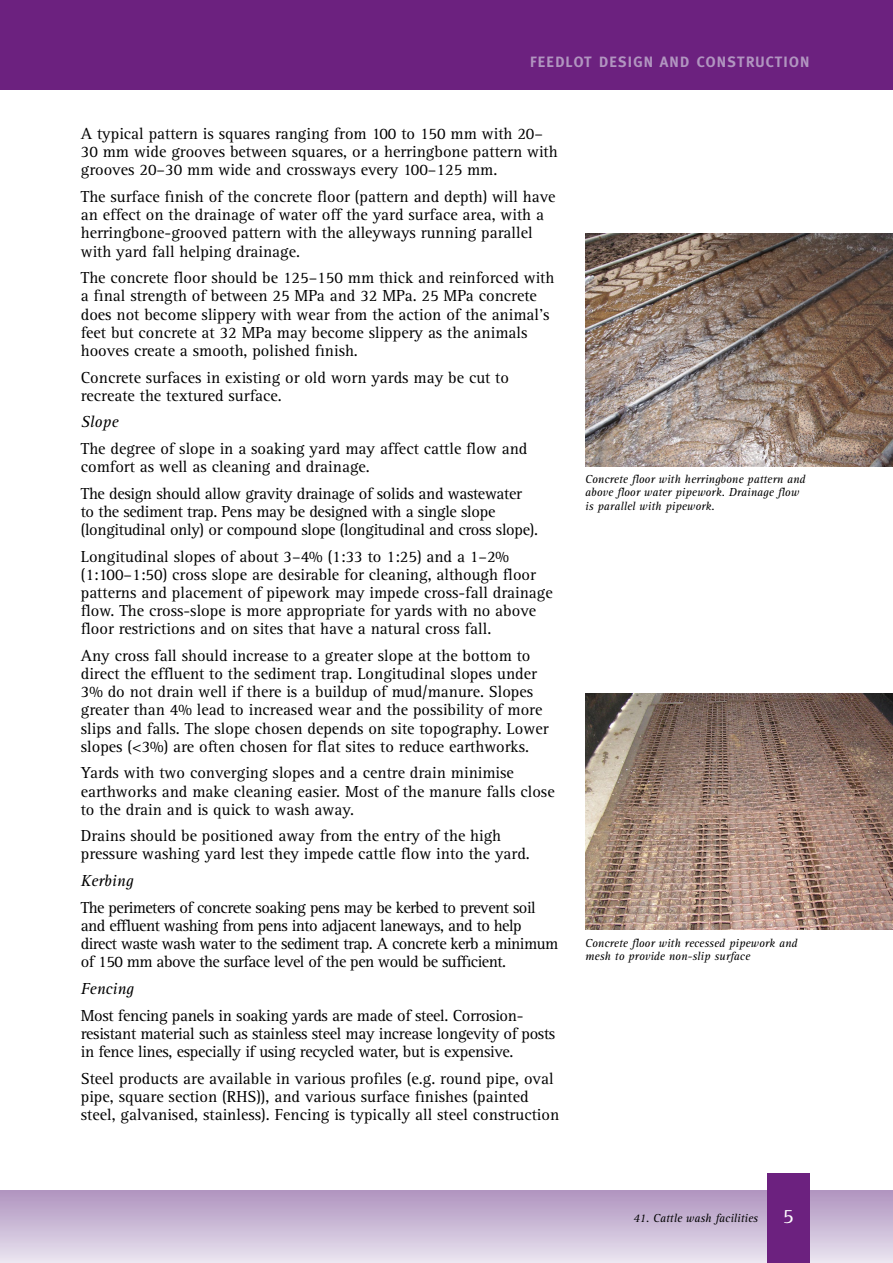
<style>
.page{position:relative;width:893px;height:1263px;background:#fff}
.page>*{position:absolute;margin:0;border:0;box-sizing:border-box;transform-origin:0 0}
.t1{font:21px "Rotis Serif";color:#fff}
.t2{font:16.5px/18.1px "Rotis Serif";color:#000}
.t3{font:16.5px/18.1px "Rotis Serif";letter-spacing:-.02em;color:#000}
.t4{font:16.5px/18.1px "Rotis Serif";letter-spacing:-.03em;color:#000}
.t5{font:italic 16.5px "Rotis Serif";color:#000}
.t6{font:700 15px "Meta";letter-spacing:.08em;color:#b195c0}
.t7{font:italic 12px/13.2px "Rotis Serif";color:#000}
</style>
<div class="page">
<div style="left:0;top:0;width:893px;height:89px;background:#6c217f"></div>
<div style="left:0;top:1191px;width:893px;height:72px;background:linear-gradient(to bottom,#af94bf,#eae4f0)"></div>
<div style="left:767px;top:1174px;width:42px;height:89px;background:#6c217f"></div>
<img style="left:585px;top:234px;width:308px;height:232px">
<img style="left:585px;top:693px;width:308px;height:236px">
<p class="t6" style="left:530px;top:53px;width:281px">FEEDLOT DESIGN AND CONSTRUCTION</p>
<p class="t2" style="left:81px;top:125px;width:478px">A typical pattern is squares ranging from 100 to 150 mm with 20–<br>30 mm wide grooves between squares, or a herringbone pattern with grooves 20–30 mm wide and crossways every 100–125 mm.</p>
<p class="t2" style="left:81px;top:188px;width:476px">The surface finish of the concrete floor (pattern and depth) will have an effect on the drainage of water off the yard surface area, with a herringbone-grooved pattern with the alleyways running parallel with yard fall helping drainage.</p>
<p class="t2" style="left:81px;top:269px;width:475px">The concrete floor should be 125–150 mm thick and reinforced with a final strength of between 25 MPa and 32 MPa. 25 MPa concrete does not become slippery with wear from the action of the animal’s feet but concrete at 32 MPa may become slippery as the animals hooves create a smooth, polished finish.</p>
<p class="t2" style="left:81px;top:368px;width:430px">Concrete surfaces in existing or old worn yards may be cut to recreate the textured surface.</p>
<p class="t5" style="left:81px;top:413px;width:39px">Slope</p>
<p class="t2" style="left:81px;top:440px;width:448px">The degree of slope in a soaking yard may affect cattle flow and comfort as well as cleaning and drainage.</p>
<p class="t3" style="left:81px;top:485px;width:459px">The design should allow gravity drainage of solids and wastewater to the sediment trap. Pens may be designed with a single slope (longitudinal only) or compound slope (longitudinal and cross slope).</p>
<p class="t2" style="left:81px;top:548px;width:473px">Longitudinal slopes of about 3–4% (1:33 to 1:25) and a 1–2% (1:100–1:50) cross slope are desirable for cleaning, although floor patterns and placement of pipework may impede cross-fall drainage flow. The cross-slope is more appropriate for yards with no above floor restrictions and on sites that have a natural cross fall.</p>
<p class="t2" style="left:81px;top:647px;width:469px">Any cross fall should increase to a greater slope at the bottom to direct the effluent to the sediment trap. Longitudinal slopes under 3% do not drain well if there is a buildup of mud/manure. Slopes greater than 4% lead to increased wear and the possibility of more slips and falls. The slope chosen depends on site topography. Lower slopes (&lt;3%) are often chosen for flat sites to reduce earthworks.</p>
<p class="t2" style="left:81px;top:764px;width:475px">Yards with two converging slopes and a centre drain minimise earthworks and make cleaning easier. Most of the manure falls close to the drain and is quick to wash away.</p>
<p class="t2" style="left:81px;top:827px;width:451px">Drains should be positioned away from the entry of the high pressure washing yard lest they impede cattle flow into the yard.</p>
<p class="t5" style="left:81px;top:871px;width:54px">Kerbing</p>
<p class="t4" style="left:81px;top:899px;width:479px">The perimeters of concrete soaking pens may be kerbed to prevent soil and effluent washing from pens into adjacent laneways, and to help direct waste wash water to the sediment trap. A concrete kerb a minimum of 150 mm above the surface level of the pen would be sufficient.</p>
<p class="t5" style="left:81px;top:979px;width:55px">Fencing</p>
<p class="t3" style="left:81px;top:1006px;width:476px">Most fencing panels in soaking yards are made of steel. Corrosion&shy;resistant material such as stainless steel may increase longevity of posts in fence lines, especially if using recycled water, but is expensive.</p>
<p class="t2" style="left:81px;top:1069px;width:480px">Steel products are available in various profiles (e.g. round pipe, oval pipe, square section (RHS)), and various surface finishes (painted steel, galvanised, stainless). Fencing is typically all steel construction</p>
<p class="t7" style="left:585px;top:473px;width:222px">Concrete floor with herringbone pattern and above floor water pipework. Drainage flow is parallel with pipework.</p>
<p class="t7" style="left:585px;top:936px;width:214px">Concrete floor with recessed pipework and mesh to provide non-slip surface</p>
<p class="t7" style="left:633px;top:1211px;width:126px">41. Cattle wash facilities</p>
<p class="t1" style="left:783px;top:1204px;width:12px">5</p>
</div>
